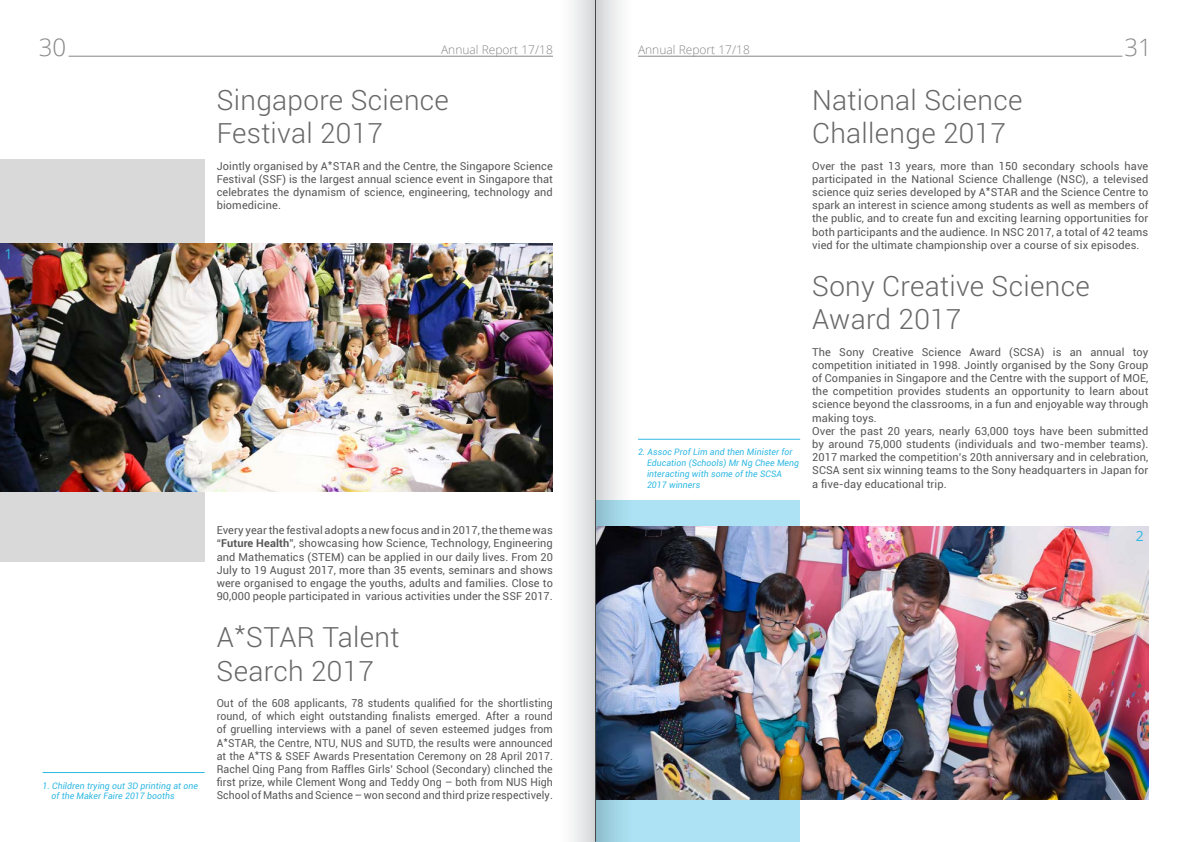
<style>
.page{position:relative;width:1191px;height:842px;background:#fff}
.page>*{position:absolute;margin:0;border:0;box-sizing:border-box;transform-origin:0 0}
.t1{font:300 28px/33.6px "Roboto";letter-spacing:.01em;color:#686868}
.t2{font:24px "Open Sans Light 2";color:#878787}
.t3{font:14px "Open Sans";color:#2eb8e3}
.t4{font:12px "Open Sans Light 2";color:#878787}
.t5{font:11px/13.2px "Roboto Regular 2";letter-spacing:.01em;color:#575757;text-align:justify}
.t6{font:11px/13.2px "Roboto Regular 2";letter-spacing:.01em;color:#575757;text-align:justify;scale:.96 1}
.t7{font:italic 9px/10.8px "Roboto";letter-spacing:.01em;color:#2eb8e3;scale:.96 1}
.s1{font-family:"Roboto"}
.s2{font-family:"Roboto";font-weight:700}
</style>
<div class="page">
<div style="left:595px;top:500px;width:205px;height:342px;background:#ace2f3"></div>
<div style="left:0;top:159px;width:205px;height:402px;background:#d9d9d9"></div>
<img style="left:631px;top:526px;width:517px;height:273px">
<img style="left:0;top:244px;width:553px;height:248px">
<hr style="left:43px;top:772px;width:162px;height:1px;background:#2eb8e3">
<hr style="left:638px;top:439px;width:162px;height:1px;background:#2eb8e3">
<hr style="left:69px;top:56px;width:484px;height:1px;background:#878787">
<hr style="left:638px;top:56px;width:484px;height:1px;background:#878787">
<img style="left:572px;top:0;width:59px;height:842px">
<p class="t3" style="left:5px;top:244px;width:10px">1</p>
<h2 class="t2" style="left:39px;top:31px;width:29px">30</h2>
<p class="t4" style="left:441px;top:41px;width:113px">Annual Report 17/18</p>
<p class="t4" style="left:638px;top:41px;width:113px">Annual Report 17/18</p>
<h2 class="t2" style="left:1124px;top:31px;width:29px">31</h2>
<p class="t1" style="left:217px;top:82px;width:234px">Singapore Science</p>
<p class="t1" style="left:217px;top:116px;width:168px">Festival 2017</p>
<p class="t5" style="left:217px;top:159px;width:338px">Jointly organised by A*STAR and the Centre, the Singapore Science Festival (SSF) is the largest annual science event in Singapore that celebrates the dynamism of science, engineering, technology and biomedicine.</p>
<p class="t7" style="left:52px;top:780px;width:154px;text-indent:-9px">1. Children trying out 3D printing at one of the Maker Faire 2017 booths</p>
<p class="t5" style="left:217px;top:523px;width:338px">Every year the festival adopts a new focus and in 2017, the theme was <span class="s1">“</span><span class="s2">Future Health</span><span class="s1">”, showcasing how Science, Technology, Engineering </span>and Mathematics (STEM) can be applied in our daily lives. From 20<br><span class="s1">July to 19 August 2017, more than 35 events, seminars and shows </span>were organised to engage the youths, adults and families. Close to 90,000 people participated in various activities under the SSF 2017.</p>
<p class="t1" style="left:217px;top:619px;width:184px">A*STAR Talent</p>
<p class="t1" style="left:217px;top:653px;width:159px">Search 2017</p>
<p class="t6" style="left:217px;top:696px;width:352px"><span class="s1">Out of the 608 applicants, 78 students qualified for the shortlisting round, of which eight outstanding finalists emerged. After a round </span>of gruelling interviews with a panel of seven esteemed judges from A*STAR, the Centre, NTU, NUS and SUTD, the results were announced at the A*TS &amp; SSEF Awards Presentation Ceremony on 28 April 2017.<br>Rachel Qing Pang from Raffles Girls’ School (Secondary) clinched the <span class="s1">first prize, while Clement Wong and Teddy Ong – both from NUS High </span>School of Maths and Science – won second and third prize respectively.</p>
<p class="t7" style="left:647px;top:446px;width:160px;text-indent:-9px">2. Assoc Prof Lim and then Minister for<br>Education (Schools) Mr Ng Chee Meng interacting with some of the SCSA<br>2017 winners</p>
<p class="t1" style="left:812px;top:82px;width:212px">National Science<br>Challenge 2017</p>
<p class="t5" style="left:812px;top:159px;width:338px"><span class="s1">Over the past 13 years, more than 150 secondary schools have </span>participated in the National Science Challenge (NSC), a televised science quiz series developed by A*STAR and the Science Centre to spark an interest in science among students as well as members of the public, and to create fun and exciting learning opportunities for both participants and the audience. In NSC 2017, a total of 42 teams vied for the ultimate championship over a course of six episodes.</p>
<p class="t1" style="left:812px;top:268px;width:279px">Sony Creative Science<br>Award 2017</p>
<p class="t5" style="left:812px;top:345px;width:338px">The Sony Creative Science Award (SCSA) is an annual toy competition initiated in 1998. Jointly organised by the Sony Group of Companies in Singapore and the Centre with the support of MOE, the competition provides students an opportunity to learn about science beyond the classrooms, in a fun and enjoyable way through making toys.</p>
<p class="t5" style="left:812px;top:424px;width:338px"><span class="s1">Over the past 20 years, nearly 63,000 toys have been submitted </span>by around 75,000 students (individuals and two-member teams).<br>2017 marked the competition’s 20th anniversary and in celebration, SCSA sent six winning teams to the Sony headquarters in Japan for <span class="s1">a five-day educational trip.</span></p>
<p class="t3" style="left:1136px;top:526px;width:10px">2</p>
</div>
